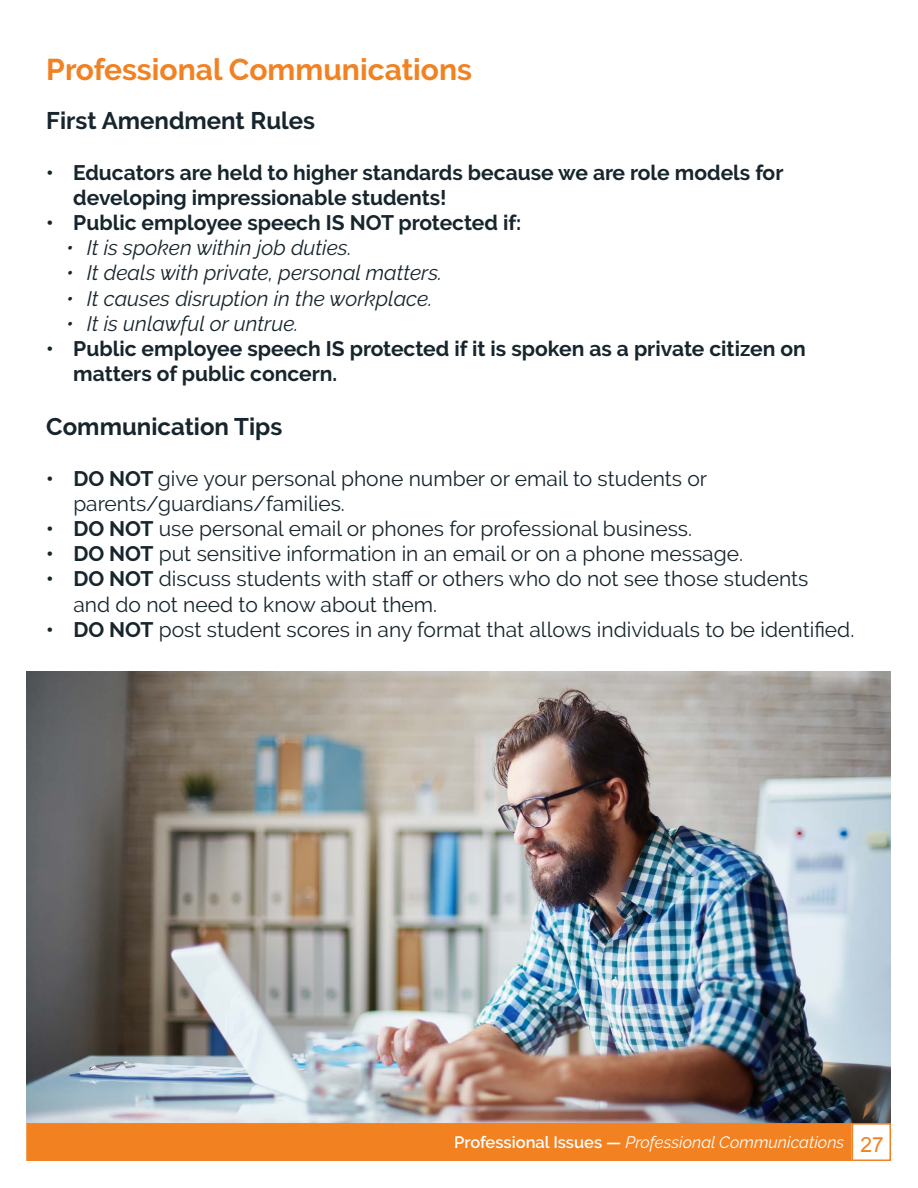
<style>
.page{position:relative;width:918px;height:1188px;background:#fff}
.page>*{position:absolute;margin:0;border:0;box-sizing:border-box;transform-origin:0 0}
.t1{font:700 30px "Raleway";color:#f18121}
.t2{font:700 24px "Raleway";color:#17252c}
.t3{font:21px/25.2px "Raleway";color:#17252c}
.t4{font:700 21px/25.2px "Raleway";color:#17252c}
.t5{font:italic 21px "Raleway";color:#17252c}
.t6{font:italic 16.5px "Raleway";color:#fff}
.s1{font-weight:700}
.s2{font-weight:600;font-style:normal}
.s3{font-family:"Arial";font-style:normal;font-size:20.85px;color:#f18121}
</style>
<div class="page">
<img style="left:26px;top:672px;width:865px;height:451px">
<div style="left:852px;top:1123px;width:39px;height:38px;background:#fff;border:2px solid #f18121"></div>
<div style="left:26px;top:1123px;width:826px;height:38px;background:#f18121;border:2px solid #f18121"></div>
<h1 class="t1" style="left:46px;top:52px;width:427px">Professional Communications</h1>
<p class="t2" style="left:46px;top:107px;width:270px">First Amendment Rules</p>
<p class="t4" style="left:73px;top:160px;width:712px;text-indent:-27px">• Educators are held to higher standards because we are role models for developing impressionable students!</p>
<p class="t4" style="left:46px;top:210px;width:477px">• Public employee speech IS NOT protected if:</p>
<p class="t5" style="left:67px;top:236px;width:287px">• It is spoken within job duties.</p>
<p class="t5" style="left:67px;top:261px;width:377px">• It deals with private, personal matters.</p>
<p class="t5" style="left:67px;top:286px;width:367px">• It causes disruption in the workplace.</p>
<p class="t5" style="left:67px;top:311px;width:233px">• It is unlawful or untrue.</p>
<p class="t4" style="left:73px;top:336px;width:734px;text-indent:-27px">• Public employee speech IS protected if it is spoken as a private citizen on matters of public concern.</p>
<p class="t2" style="left:46px;top:413px;width:237px">Communication Tips</p>
<p class="t3" style="left:73px;top:466px;width:636px;text-indent:-27px"><span class="s1">• DO NOT</span> give your personal phone number or email to students or parents/guardians/families.</p>
<p class="t3" style="left:46px;top:516px;width:647px"><span class="s1">• DO NOT</span> use personal email or phones for professional business.</p>
<p class="t3" style="left:46px;top:541px;width:698px"><span class="s1">• DO NOT</span> put sensitive information in an email or on a phone message.</p>
<p class="t3" style="left:73px;top:566px;width:737px;text-indent:-27px"><span class="s1">• DO NOT</span> discuss students with staff or others who do not see those students and do not need to know about them.</p>
<p class="t3" style="left:46px;top:617px;width:809px"><span class="s1">• DO NOT</span> post student scores in any format that allows individuals to be identified.</p>
<p class="t6" style="left:454px;top:1133px;width:431px"><span class="s2">Professional Issues —</span> Professional Communications <span class="s3">27</span></p>
</div>
